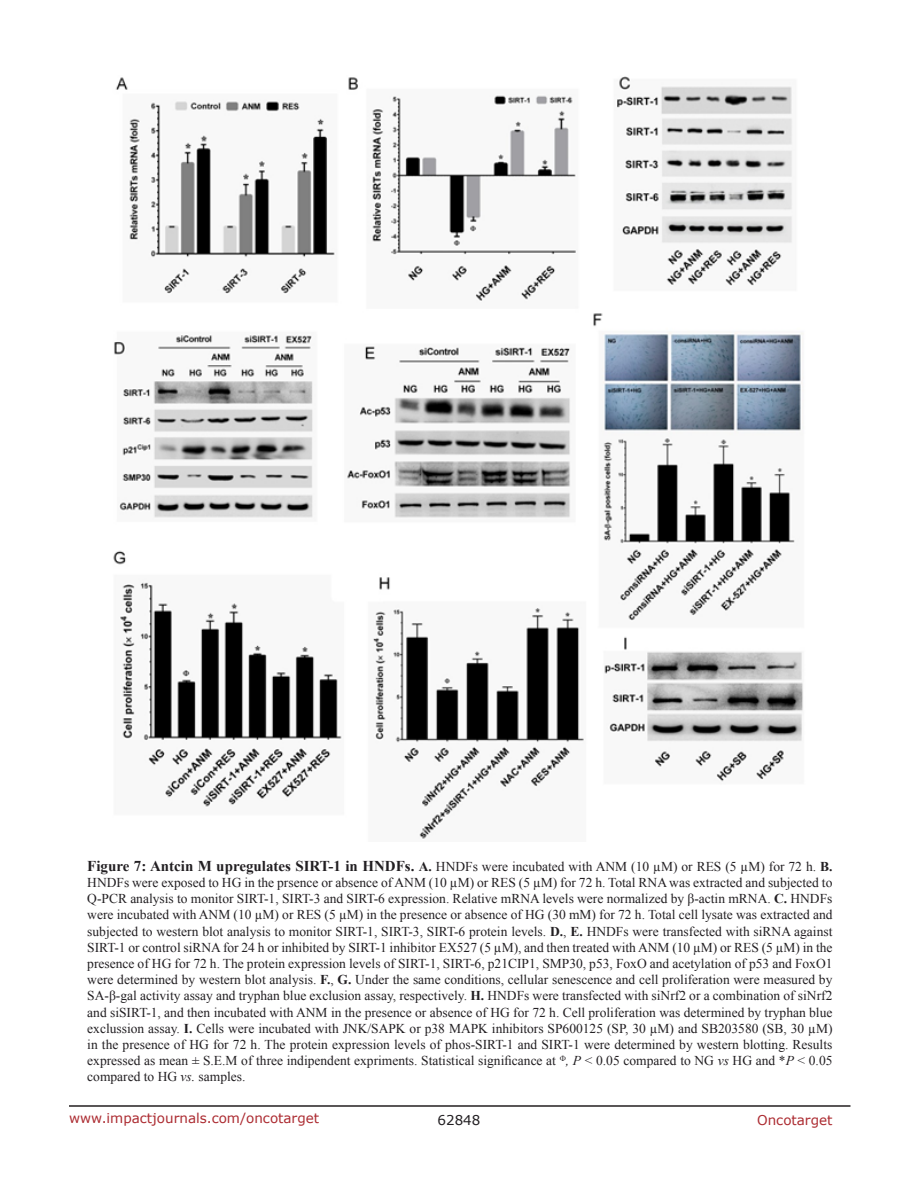
<style>
.page{position:relative;width:918px;height:1188px;background:#fff}
.page>*{position:absolute;margin:0;border:0;box-sizing:border-box;transform-origin:0 0}
.FigureText{font:13.5px/16.2px "Times New Roman";color:#221f22;text-align:justify}
.t1{font:13.5px "Verdana";color:#ac2b31}
.t2{font:13.5px "Verdana";color:#221f22}
.s1{font-weight:700;font-size:15px}
.s2{font-weight:700}
.s3{font-style:italic}
</style>
<div class="page">
<hr style="left:69px;top:1105px;width:781px;height:2px;background:#231f20">
<img style="left:113px;top:76px;width:690px;height:763px">
<p class="FigureText" style="left:87px;top:858px;width:747px"><span class="s1">Figure 7: Antcin M upregulates SIRT-1 in HNDFs.</span> <span class="s2">A.</span> HNDFs were incubated with ANM (10 µM) or RES (5 µM) for 72 h. <span class="s2">B.<br></span>HNDFs were exposed to HG in the prsence or absence of ANM (10 µM) or RES (5 µM) for 72 h. Total RNA was extracted and subjected to Q-PCR analysis to monitor SIRT-1, SIRT-3 and SIRT-6 expression. Relative mRNA levels were normalized by β-actin mRNA. <span class="s2">C.</span> HNDFs were incubated with ANM (10 µM) or RES (5 µM) in the presence or absence of HG (30 mM) for 72 h. Total cell lysate was extracted and subjected to western blot analysis to monitor SIRT-1, SIRT-3, SIRT-6 protein levels. <span class="s2">D.</span>, <span class="s2">E.</span> HNDFs were transfected with siRNA against SIRT-1 or control siRNA for 24 h or inhibited by SIRT-1 inhibitor EX527 (5 µM), and then treated with ANM (10 µM) or RES (5 µM) in the presence of HG for 72 h. The protein expression levels of SIRT-1, SIRT-6, p21CIP1, SMP30, p53, FoxO and acetylation of p53 and FoxO1 were determined by western blot analysis. <span class="s2">F.</span>, <span class="s2">G.</span> Under the same conditions, cellular senescence and cell proliferation were measured by SA-β-gal activity assay and tryphan blue exclusion assay, respectively. <span class="s2">H.</span> HNDFs were transfected with siNrf2 or a combination of siNrf2 and siSIRT-1, and then incubated with ANM in the presence or absence of HG for 72 h. Cell proliferation was determined by tryphan blue exclussion assay. <span class="s2">I.</span> Cells were incubated with JNK/SAPK or p38 MAPK inhibitors SP600125 (SP, 30 µM) and SB203580 (SB, 30 µM) in the presence of HG for 72 h. The protein expression levels of phos-SIRT-1 and SIRT-1 were determined by western blotting. Results expressed as mean ± S.E.M of three indipendent expriments. Statistical significance at <sup>Ф</sup><span class="s3">, P</span> &lt; 0.05 compared to NG <span class="s3">vs</span> HG and *<span class="s3">P</span> &lt; 0.05 compared to HG <span class="s3">vs.</span> samples.</p>
<p class="t1" style="left:69px;top:1109px;width:252px">www.impactjournals.com/oncotarget</p>
<p class="t2" style="left:438px;top:1111px;width:44px">62848</p>
<p class="t1" style="left:757px;top:1111px;width:77px">Oncotarget</p>
</div>
